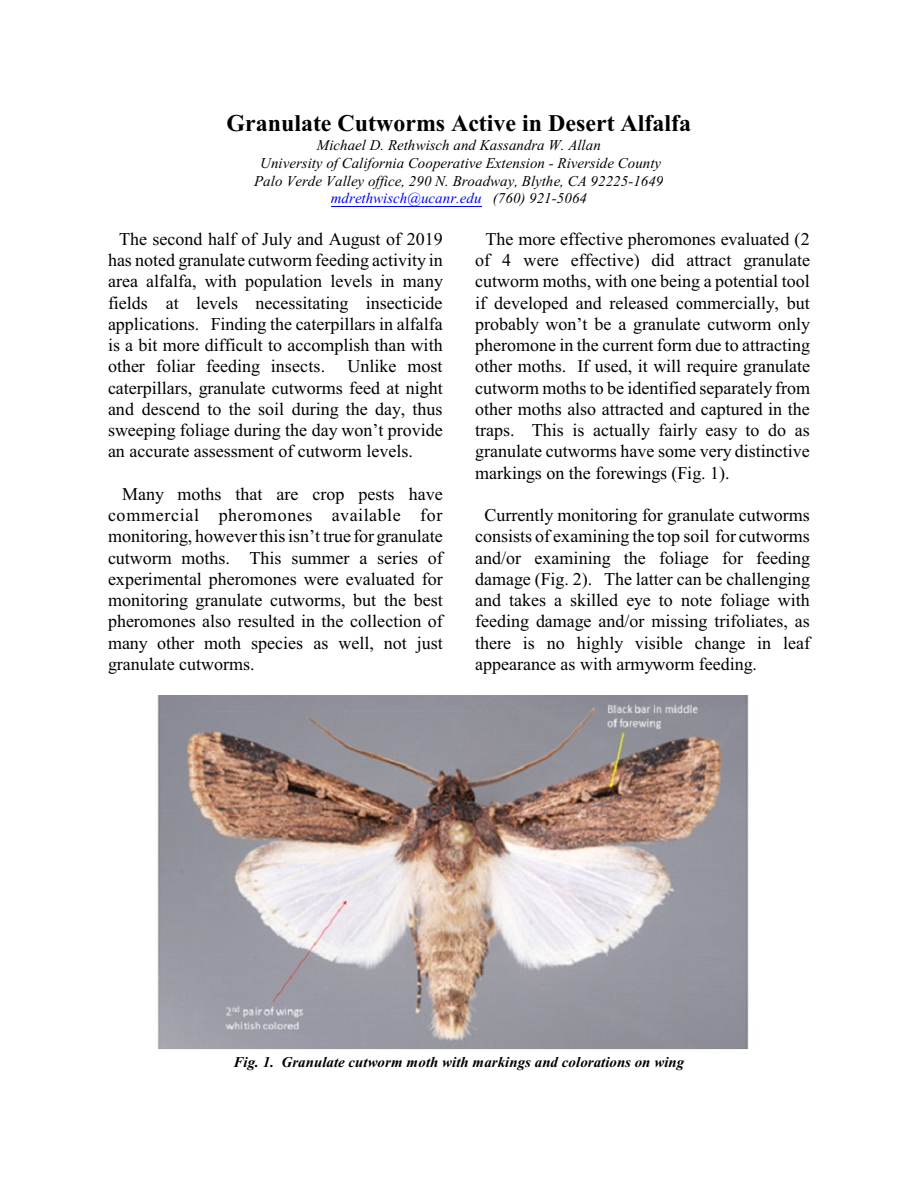
<style>
.page{position:relative;width:918px;height:1188px;background:#fff}
.page>*{position:absolute;margin:0;border:0;box-sizing:border-box;transform-origin:0 0}
.t1{font:700 24px "Times New Roman";color:#000}
.t2{font:18px/21.3px "Times New Roman";color:#000;text-align:justify}
.t3{font:italic 15px/17.7px "Times New Roman";color:#000;text-align:center}
.t4{font:italic 700 15px "Times New Roman";color:#000}
.s1{color:#00f}
</style>
<div class="page">
<hr style="left:331px;top:206px;width:151px;height:1px;background:#00f">
<img style="left:157px;top:695px;width:592px;height:354px">
<h1 class="t1" style="left:227px;top:115px;width:466px">Granulate Cutworms Active in Desert Alfalfa</h1>
<p class="t3" style="left:254px;top:138px;width:411px">Michael D. Rethwisch and Kassandra W. Allan<br>University of California Cooperative Extension - Riverside County Palo Verde Valley office, 290 N. Broadway, Blythe, CA 92225-1649 <span class="s1">mdrethwisch@ucanr.edu</span> (760) 921-5064</p>
<p class="t2" style="left:108px;top:230px;width:337px;text-indent:11px">The second half of July and August of 2019 has noted granulate cutworm feeding activity in area alfalfa, with population levels in many fields at levels necessitating insecticide applications. Finding the caterpillars in alfalfa is a bit more difficult to accomplish than with other foliar feeding insects. Unlike most caterpillars, granulate cutworms feed at night and descend to the soil during the day, thus sweeping foliage during the day won’t provide an accurate assessment of cutworm levels.</p>
<p class="t2" style="left:108px;top:485px;width:336px;text-indent:14px">Many moths that are crop pests have commercial pheromones available for monitoring, however this isn’t true for granulate cutworm moths. This summer a series of experimental pheromones were evaluated for monitoring granulate cutworms, but the best pheromones also resulted in the collection of many other moth species as well, not just granulate cutworms.</p>
<p class="t2" style="left:475px;top:230px;width:337px;text-indent:10px">The more effective pheromones evaluated (2 of 4 were effective) did attract granulate cutworm moths, with one being a potential tool if developed and released commercially, but probably won’t be a granulate cutworm only pheromone in the current form due to attracting other moths. If used, it will require granulate cutworm moths to be identified separately from other moths also attracted and captured in the traps. This is actually fairly easy to do as granulate cutworms have some very distinctive markings on the forewings (Fig. 1).</p>
<p class="t2" style="left:475px;top:506px;width:337px;text-indent:9px">Currently monitoring for granulate cutworms consists of examining the top soil for cutworms and/or examining the foliage for feeding damage (Fig. 2). The latter can be challenging and takes a skilled eye to note foliage with feeding damage and/or missing trifoliates, as there is no highly visible change in leaf appearance as with armyworm feeding.</p>
<p class="t4" style="left:234px;top:1057px;width:452px">Fig. 1. Granulate cutworm moth with markings and colorations on wing</p>
</div>
